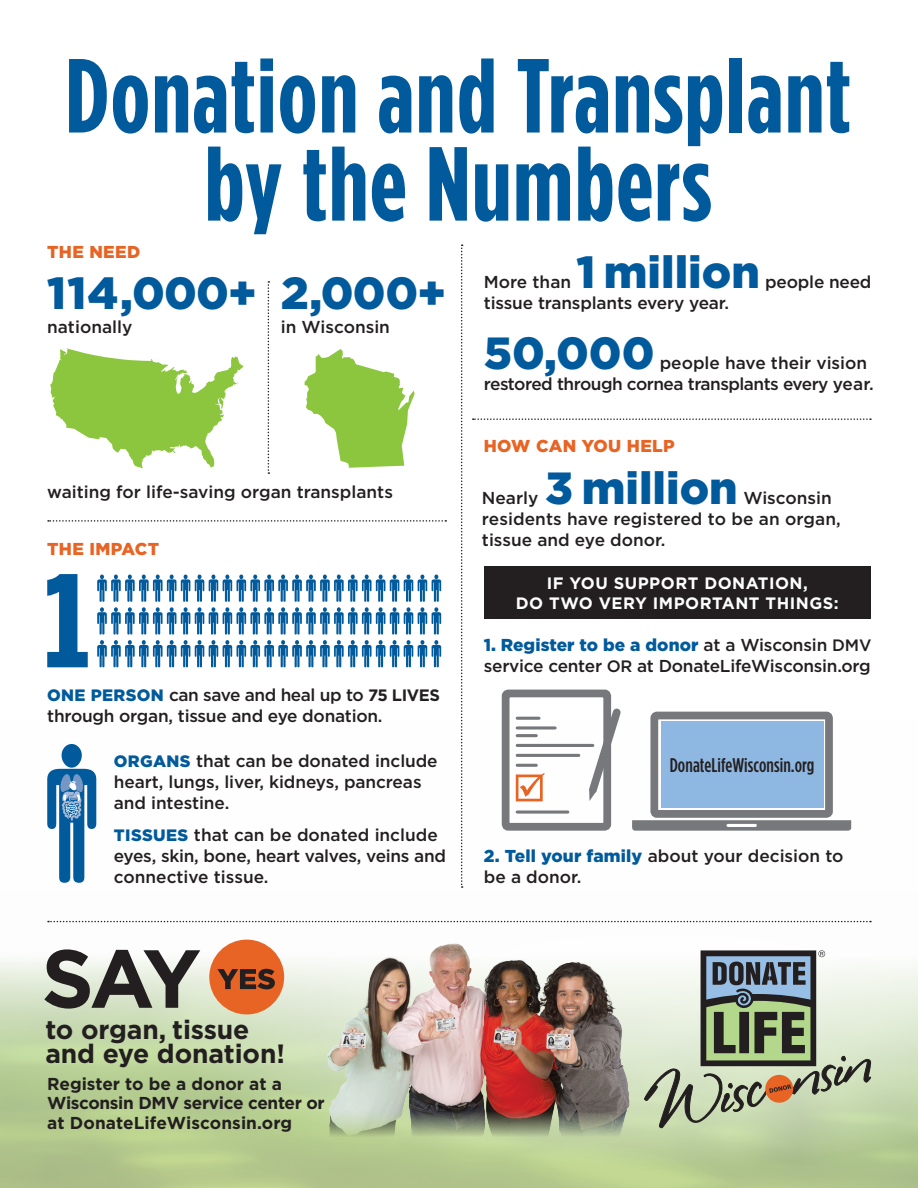
<style>
.page{position:relative;width:918px;height:1188px;background:#fff}
.page>*{position:absolute;margin:0;border:0;box-sizing:border-box;transform-origin:0 0}
.t1{font:700 105px/88.1px "Gotham Condensed";letter-spacing:.01em;color:#005a9c;text-align:center}
.t2{font:900 45px "Gotham";color:#005a9c}
.t3{font:700 26.4px/23.7px "Gotham";letter-spacing:-.005em;color:#231f20}
.t4{font:500 19.8px "Gotham Condensed";letter-spacing:.005em;color:#231f20}
.t5{font:500 17.25px/21px "Gotham";letter-spacing:-.01em;color:#231f20}
.t6{font:700 17.25px/19.5px "Gotham";letter-spacing:-.01em;color:#231f20}
.t7{font:500 17.25px/21px "Gotham";letter-spacing:-.03em;color:#231f20}
.t8{font:900 17.25px "Gotham";letter-spacing:.02em;color:#e86424}
.t9{font:700 16.5px/19.5px "Gotham";letter-spacing:.03em;color:#fff;text-align:center}
.s1{font-weight:900;font-size:16.5px;color:#005a9c}
.s2{font-weight:700;font-size:16.5px}
.s3{font-weight:900;color:#005a9c}
.s4{font-size:16.5px}
</style>
<div class="page">
<svg style="left:135px;top:833px;width:783px;height:333px"></svg>
<div style="left:650px;top:712px;width:183px;height:106px;border:8px solid #76787b;border-radius:3px"></div>
<svg style="left:632px;top:820px;width:219px;height:11px;background:#7e8082"></svg>
<hr style="left:728px;top:824px;width:27px;height:3px;background:#fff">
<svg style="left:516px;top:773px;width:29px;height:28px"></svg>
<div style="left:502px;top:690px;width:109px;height:141px;border:8px solid #76787b;border-radius:3px"></div>
<hr style="left:517px;top:717px;width:22px;height:3px;background:#76787b">
<svg style="left:517px;top:726px;width:38px;height:4px"></svg>
<hr style="left:517px;top:734px;width:19px;height:3px;background:#76787b">
<hr style="left:517px;top:744px;width:76px;height:3px;background:#76787b">
<hr style="left:517px;top:811px;width:51px;height:3px;background:#76787b">
<hr style="left:517px;top:754px;width:62px;height:3px;background:#76787b">
<hr style="left:517px;top:764px;width:19px;height:3px;background:#76787b">
<svg style="left:583px;top:703px;width:38px;height:98px"></svg>
<svg style="left:97px;top:575px;width:344px;height:92px"></svg>
<svg style="left:47px;top:574px;width:41px;height:93px"></svg>
<div style="left:484px;top:566px;width:387px;height:53px;background:#231f20"></div>
<svg style="left:304px;top:349px;width:111px;height:119px"></svg>
<svg style="left:50px;top:348px;width:193px;height:120px"></svg>
<div style="left:209px;top:940px;width:75px;height:74px;background:#e86424;border-radius:50%"></div>
<svg style="left:217px;top:969px;width:58px;height:20px"></svg>
<svg style="left:44px;top:949px;width:156px;height:60px;background:#8d8f88"></svg>
<img style="left:303px;top:930px;width:345px;height:209px">
<svg style="left:644px;top:950px;width:227px;height:178px;background:#a9b39f"></svg>
<svg style="left:268px;top:281px;width:1px;height:193px"></svg>
<svg style="left:48px;top:520px;width:398px;height:2px"></svg>
<svg style="left:48px;top:921px;width:823px;height:1px"></svg>
<svg style="left:473px;top:418px;width:398px;height:2px"></svg>
<svg style="left:461px;top:244px;width:2px;height:644px"></svg>
<div style="left:661px;top:721px;width:162px;height:87px;background:#8eb7e1"></div>
<svg style="left:47px;top:744px;width:49px;height:139px"></svg>
<h1 class="t1" style="left:65px;top:49px;width:787px">Donation and Transplant by the Numbers</h1>
<p class="t8" style="left:47px;top:240px;width:95px">THE NEED</p>
<h2 class="t2" style="left:47px;top:262px;width:211px">114,000+</h2>
<p class="t5" style="left:47px;top:316px;width:87px">nationally</p>
<h2 class="t2" style="left:281px;top:262px;width:167px">2,000+</h2>
<p class="t5" style="left:281px;top:316px;width:111px">in Wisconsin</p>
<p class="t5" style="left:47px;top:481px;width:347px">waiting for life-saving organ transplants</p>
<p class="t8" style="left:47px;top:537px;width:113px">THE IMPACT</p>
<p class="t5" style="left:47px;top:684px;width:394px"><span class="s1">ONE PERSON</span> can save and heal up to <span class="s2">75 LIVES </span>through organ, tissue and eye donation.</p>
<p class="t5" style="left:114px;top:750px;width:325px"><span class="s1">ORGANS</span> that can be donated include heart, lungs, liver, kidneys, pancreas and intestine.</p>
<p class="t5" style="left:114px;top:824px;width:334px"><span class="s1">TISSUES</span> that can be donated include eyes, skin, bone, heart valves, veins and connective tissue.</p>
<h2 class="t2" style="left:576px;top:241px;width:185px">1 million</h2>
<p class="t5" style="left:484px;top:271px;width:89px">More than</p>
<p class="t5" style="left:765px;top:271px;width:108px">people need</p>
<p class="t5" style="left:484px;top:292px;width:247px">tissue transplants every year.</p>
<h2 class="t2" style="left:484px;top:322px;width:172px">50,000</h2>
<p class="t7" style="left:484px;top:352px;width:392px;text-indent:176px">people have their vision restored through cornea transplants every year.</p>
<p class="t8" style="left:484px;top:434px;width:192px">HOW CAN YOU HELP</p>
<h2 class="t2" style="left:545px;top:458px;width:194px">3 million</h2>
<p class="t5" style="left:482px;top:488px;width:58px">Nearly</p>
<p class="t5" style="left:482px;top:488px;width:360px;text-indent:261px">Wisconsin residents have registered to be an organ, tissue and eye donor.</p>
<p class="t9" style="left:516px;top:574px;width:324px">IF YOU SUPPORT DONATION,<br>DO TWO VERY IMPORTANT THINGS:</p>
<p class="t5" style="left:484px;top:634px;width:389px"><span class="s3">1. Register to be a donor</span> at a Wisconsin <span class="s4">DMV </span>service center <span class="s4">OR</span> at DonateLifeWisconsin.org</p>
<p class="t4" style="left:670px;top:754px;width:146px">DonateLifeWisconsin.org</p>
<p class="t5" style="left:484px;top:846px;width:361px"><span class="s3">2. Tell your family</span> about your decision to be a donor.</p>
<h3 class="t3" style="left:45px;top:1018px;width:241px">to organ, tissue and eye donation!</h3>
<p class="t6" style="left:47px;top:1074px;width:279px">Register to be a donor at a<br>Wisconsin DMV service center or at DonateLifeWisconsin.org</p>
</div>
